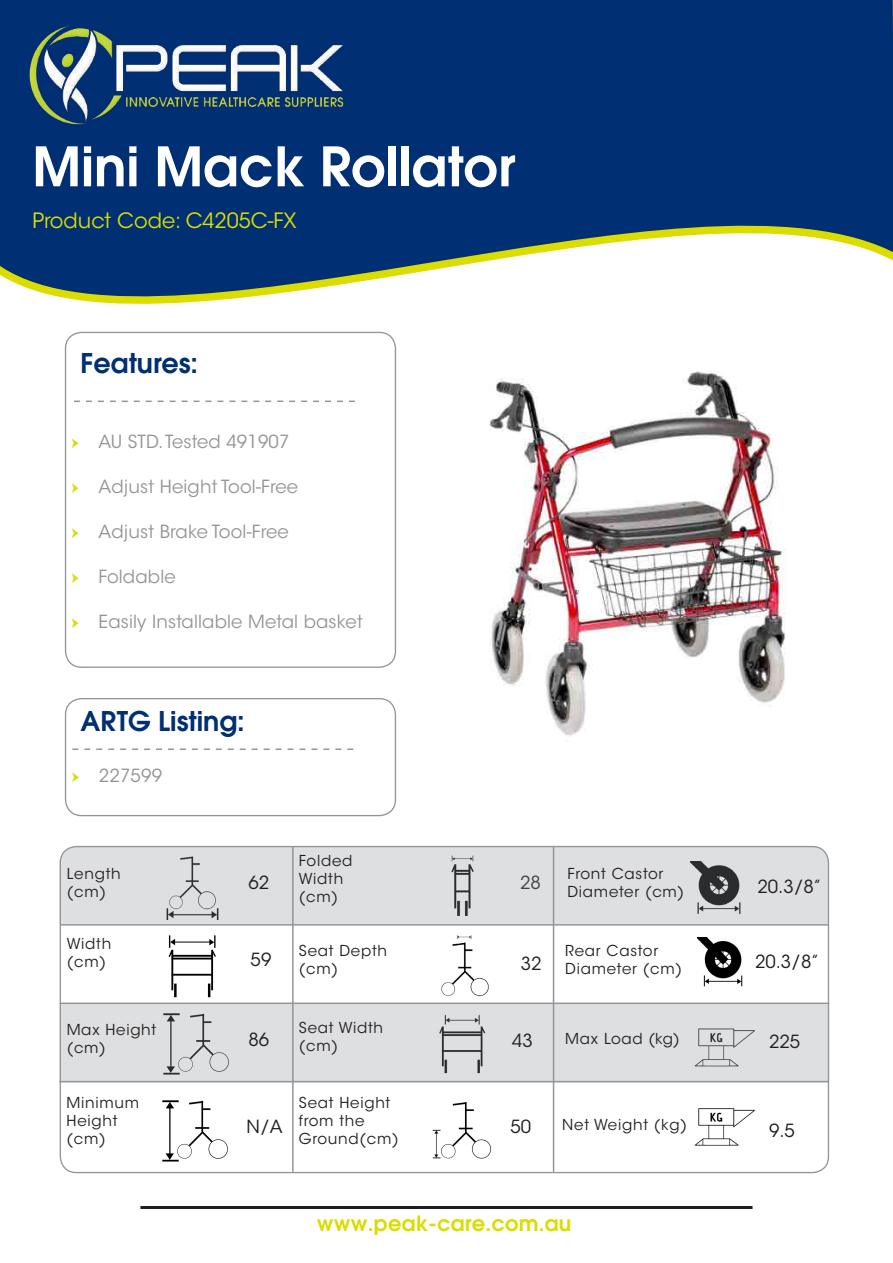
<style>
.page{position:relative;width:893px;height:1263px;background:#fff}
.page>*{position:absolute;margin:0;border:0;box-sizing:border-box;transform-origin:0 0}
.t1{font:600 54px "Avant Garde LT";color:#fff}
.t2{font:600 27px "Avant Garde LT";color:#002f73}
.t3{font:21px "ITC Avant Garde Std";color:#dbdc00}
.t4{font:600 21px "Avant Garde LT";letter-spacing:.01em;color:#dbdc00}
.t5{font:18px "ITC Avant Garde Std";letter-spacing:.01em;color:#939598}
.t6{font:18px "ITC Avant Garde Std";color:#231f20}
.t7{font:15px/18px "ITC Avant Garde Std";letter-spacing:.05em;color:#231f20}
.s1{font-family:"Minion Pro";color:#dbdc00}
</style>
<div class="page">
<svg style="left:0;top:0;width:893px;height:392px"></svg>
<img style="left:20px;top:16px;width:333px;height:118px">
<hr style="left:140px;top:1206px;width:612px;height:3px;background:#231f20">
<div style="left:65px;top:332px;width:331px;height:336px;border:1px solid #939598;border-radius:16px"></div>
<svg style="left:74px;top:401px;width:281px;height:1px"></svg>
<img style="left:694px;top:1108px;width:61px;height:38px">
<hr style="left:292px;top:846px;width:2px;height:326px;background:#939598">
<hr style="left:553px;top:846px;width:1px;height:326px;background:#939598">
<div style="left:60px;top:1004px;width:769px;height:78px;background:#dedfe0"></div>
<svg style="left:59px;top:845px;width:771px;height:80px;background:#d6d7d8"></svg>
<hr style="left:61px;top:924px;width:768px;height:2px;background:#939598">
<hr style="left:60px;top:1002px;width:769px;height:2px;background:#939598">
<hr style="left:59px;top:1081px;width:770px;height:1px;background:#939598">
<img style="left:432px;top:1102px;width:60px;height:57px">
<img style="left:168px;top:935px;width:48px;height:63px">
<img style="left:441px;top:935px;width:48px;height:62px">
<img style="left:162px;top:1100px;width:66px;height:62px">
<img style="left:698px;top:938px;width:45px;height:49px">
<div style="left:436px;top:281px;width:403px;height:20px;background:#fff"></div>
<div style="left:65px;top:698px;width:331px;height:118px;border:1px solid #939598;border-radius:16px"></div>
<svg style="left:72px;top:748px;width:281px;height:2px"></svg>
<img style="left:455px;top:336px;width:388px;height:400px">
<h1 class="t1" style="left:32px;top:131px;width:484px">Mini Mack Rollator</h1>
<h3 class="t3" style="left:32px;top:208px;width:266px">Product Code: C4205C-FX</h3>
<h2 class="t2" style="left:81px;top:345px;width:119px">Features:</h2>
<p class="t5" style="left:71px;top:430px;width:220px"><span class="s1">ӹ</span> AU STD. Tested 491907</p>
<p class="t5" style="left:71px;top:475px;width:228px"><span class="s1">ӹ</span> Adjust Height Tool-Free</p>
<p class="t5" style="left:71px;top:520px;width:219px"><span class="s1">ӹ</span> Adjust Brake Tool-Free</p>
<p class="t5" style="left:71px;top:565px;width:106px"><span class="s1">ӹ</span> Foldable</p>
<p class="t5" style="left:71px;top:610px;width:293px"><span class="s1">ӹ</span> Easily Installable Metal basket</p>
<h2 class="t2" style="left:81px;top:704px;width:166px">ARTG Listing:</h2>
<p class="t5" style="left:72px;top:764px;width:92px"><span class="s1">ӹ</span> 227599</p>
<p class="t7" style="left:67px;top:865px;width:55px">Length (cm)</p>
<p class="t6" style="left:248px;top:871px;width:22px">62</p>
<p class="t7" style="left:299px;top:852px;width:55px">Folded<br>Width (cm)</p>
<p class="t7" style="left:67px;top:935px;width:46px">Width (cm)</p>
<p class="t7" style="left:299px;top:942px;width:90px">Seat Depth (cm)</p>
<p class="t6" style="left:251px;top:949px;width:22px">59</p>
<p class="t6" style="left:520px;top:871px;width:22px">28</p>
<p class="t6" style="left:521px;top:952px;width:22px">32</p>
<p class="t7" style="left:567px;top:864px;width:118px">Front Castor<br>Diameter (cm)</p>
<p class="t7" style="left:565px;top:942px;width:118px">Rear Castor<br>Diameter (cm)</p>
<p class="t6" style="left:757px;top:876px;width:66px">20.3/8”</p>
<p class="t6" style="left:755px;top:950px;width:66px">20.3/8”</p>
<p class="t7" style="left:67px;top:1021px;width:91px">Max Height (cm)</p>
<p class="t7" style="left:67px;top:1094px;width:74px">Minimum<br>Height (cm)</p>
<p class="t6" style="left:248px;top:1029px;width:22px">86</p>
<p class="t6" style="left:247px;top:1115px;width:37px">N/A</p>
<p class="t7" style="left:299px;top:1019px;width:86px">Seat Width (cm)</p>
<p class="t6" style="left:512px;top:1029px;width:22px">43</p>
<p class="t7" style="left:565px;top:1030px;width:116px">Max Load (kg)</p>
<p class="t6" style="left:769px;top:1030px;width:33px">225</p>
<p class="t7" style="left:299px;top:1093px;width:101px">Seat Height from the<br>Ground(cm)</p>
<p class="t6" style="left:511px;top:1115px;width:22px">50</p>
<p class="t7" style="left:562px;top:1116px;width:126px">Net Weight (kg)</p>
<p class="t6" style="left:769px;top:1119px;width:27px">9.5</p>
<h3 class="t4" style="left:317px;top:1209px;width:256px">www.peak-care.com.au</h3>
</div>
